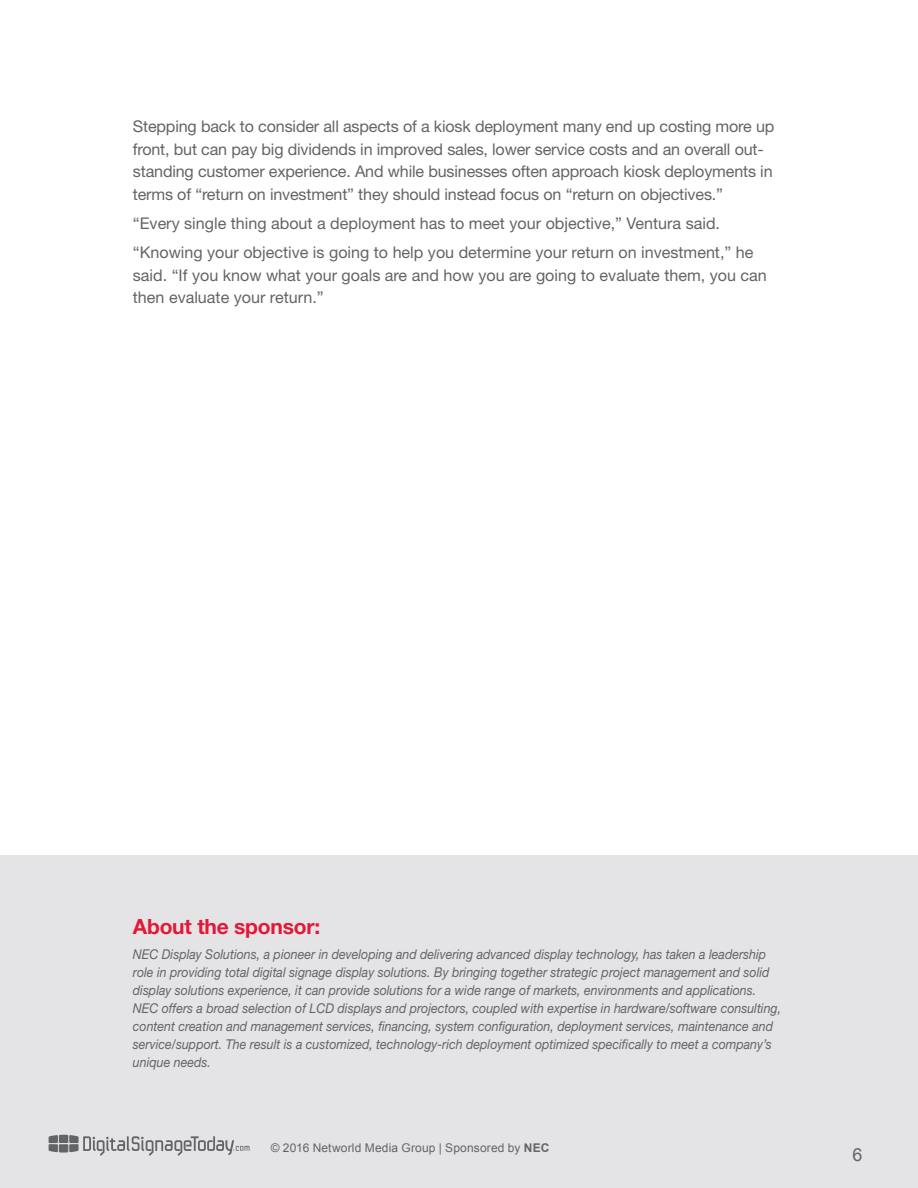
<style>
.page{position:relative;width:918px;height:1188px;background:#fff}
.page>*{position:absolute;margin:0;border:0;box-sizing:border-box;transform-origin:0 0}
.t1{font:700 21px "Helvetica Neue LT Std";letter-spacing:-.01em;color:#e31837}
.t2{font:18px "Arial";color:#636466}
.t3{font:16.2px/22.5px "Helvetica Neue LT Std";letter-spacing:-.01em;color:#636466}
.t4{font:italic 13.5px/18px "Helvetica Neue LT Std";color:#636466;scale:.92 1}
.t5{font:12px "Arial";letter-spacing:.015em;color:#636466}
.s1{font-weight:700}
</style>
<div class="page">
<div style="left:0;top:1099px;width:918px;height:89px;background:#e4e4e6"></div>
<svg style="left:49px;top:1135px;width:200px;height:21px"></svg>
<div style="left:0;top:855px;width:918px;height:255px;background:#e4e4e6"></div>
<p class="t3" style="left:133px;top:115px;width:643px">Stepping back to consider all aspects of a kiosk deployment many end up costing more up front, but can pay big dividends in improved sales, lower service costs and an overall out&shy;standing customer experience. And while businesses often approach kiosk deployments in terms of “return on investment” they should instead focus on “return on objectives.”</p>
<p class="t3" style="left:133px;top:209px;width:622px;line-height:29.2px">“Every single thing about a deployment has to meet your objective,” Ventura said. “Knowing your objective is going to help you determine your return on investment,” he</p>
<p class="t3" style="left:133px;top:264px;width:636px">said. “If you know what your goals are and how you are going to evaluate them, you can then evaluate your return.”</p>
<h1 class="t1" style="left:133px;top:914px;width:189px">About the sponsor:</h1>
<p class="t4" style="left:133px;top:945px;width:706px">NEC Display Solutions, a pioneer in developing and delivering advanced display technology, has taken a leadership role in providing total digital signage display solutions. By bringing together strategic project management and solid display solutions experience, it can provide solutions for a wide range of markets, environments and applications.<br>NEC offers a broad selection of LCD displays and projectors, coupled with expertise in hardware/software consulting, content creation and management services, financing, system configuration, deployment services, maintenance and service/support. The result is a customized, technology-rich deployment optimized specifically to meet a company’s unique needs.</p>
<p class="t5" style="left:271px;top:1140px;width:280px">© 2016 Networld Media Group | Sponsored by <span class="s1">NEC</span></p>
<h2 class="t2" style="left:852px;top:1143px;width:12px">6</h2>
</div>
